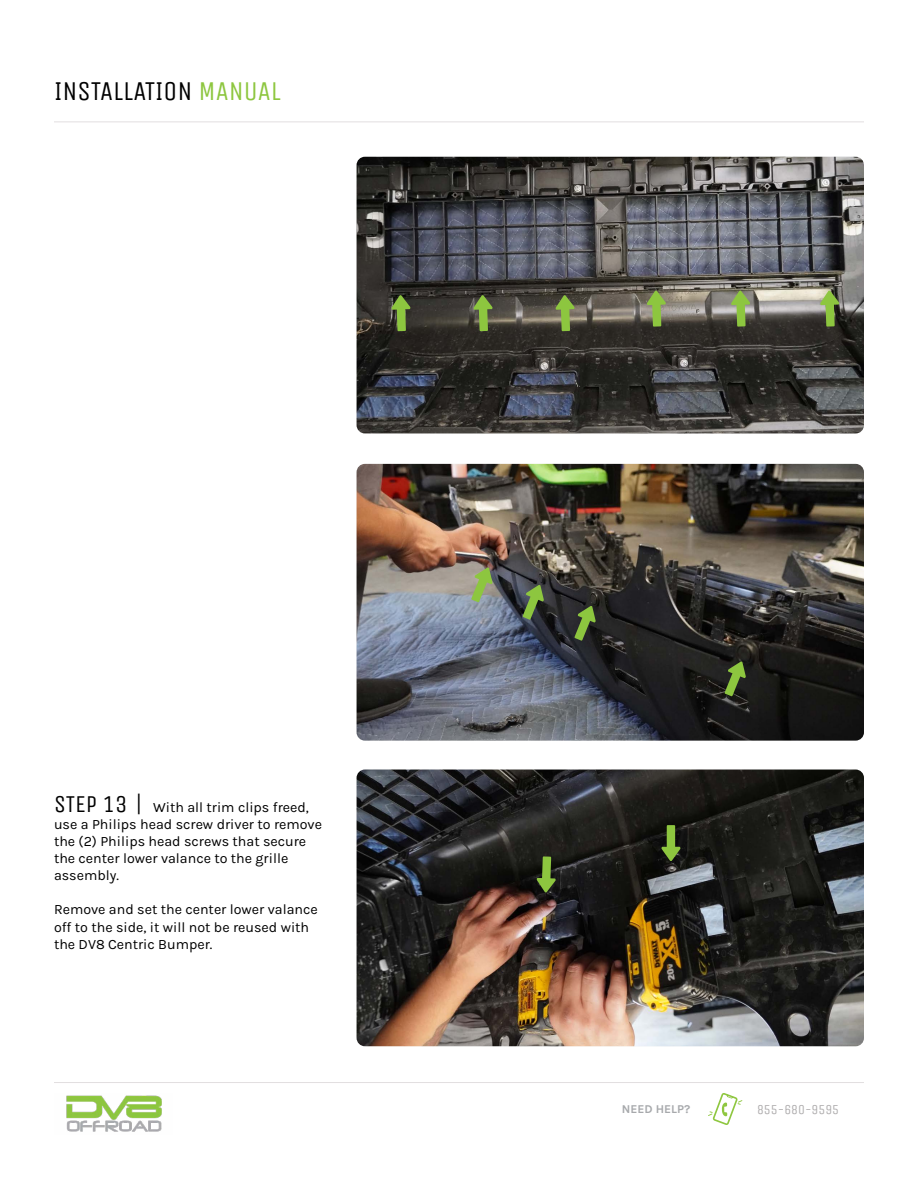
<style>
.page{position:relative;width:918px;height:1188px;background:#fff}
.page>*{position:absolute;margin:0;border:0;box-sizing:border-box;transform-origin:0 0}
.t1{font:27px "Unica One";color:#000}
.t2{font:14.25px/17.1px "Karla";color:#000}
.t3{font:13.5px "Unica One";color:#afadae}
.t4{font:12px "Karla";color:#a7a9ac}
.s1{color:#8dc63f}
.s2{font-family:"Unica One";font-size:24px}
</style>
<div class="page">
<img style="left:357px;top:464px;width:507px;height:277px">
<img style="left:357px;top:770px;width:507px;height:276px">
<img style="left:357px;top:157px;width:507px;height:276px">
<hr style="left:54px;top:122px;width:810px;height:1px;background:#e2dfe0">
<svg style="left:708px;top:1093px;width:34px;height:32px"></svg>
<hr style="left:54px;top:1082px;width:810px;height:1px;background:#e2dfe0">
<img style="left:66px;top:1095px;width:96px;height:37px">
<svg style="left:391px;top:295px;width:20px;height:36px"></svg>
<svg style="left:473px;top:295px;width:20px;height:36px"></svg>
<svg style="left:555px;top:295px;width:20px;height:36px"></svg>
<svg style="left:647px;top:290px;width:19px;height:37px"></svg>
<svg style="left:731px;top:290px;width:19px;height:37px"></svg>
<svg style="left:820px;top:290px;width:19px;height:37px"></svg>
<svg style="left:471px;top:567px;width:22px;height:35px"></svg>
<svg style="left:523px;top:585px;width:21px;height:35px"></svg>
<svg style="left:574px;top:606px;width:22px;height:35px"></svg>
<svg style="left:725px;top:661px;width:21px;height:35px"></svg>
<svg style="left:536px;top:856px;width:20px;height:37px"></svg>
<svg style="left:661px;top:825px;width:20px;height:36px"></svg>
<h1 class="t1" style="left:54px;top:72px;width:228px">INSTALLATION <span class="s1">MANUAL</span></h1>
<p class="t2" style="left:54px;top:798px;width:270px"><span class="s2">STEP 13 |</span> With all trim clips freed, use a Philips head screw driver to remove the (2) Philips head screws that secure the center lower valance to the grille assembly.</p>
<p class="t2" style="left:54px;top:901px;width:265px">Remove and set the center lower valance off to the side, it will not be reused with the DV8 Centric Bumper.</p>
<p class="t4" style="left:622px;top:1101px;width:70px">NEED HELP?</p>
<p class="t3" style="left:757px;top:1100px;width:84px">855-680-9595</p>
</div>
